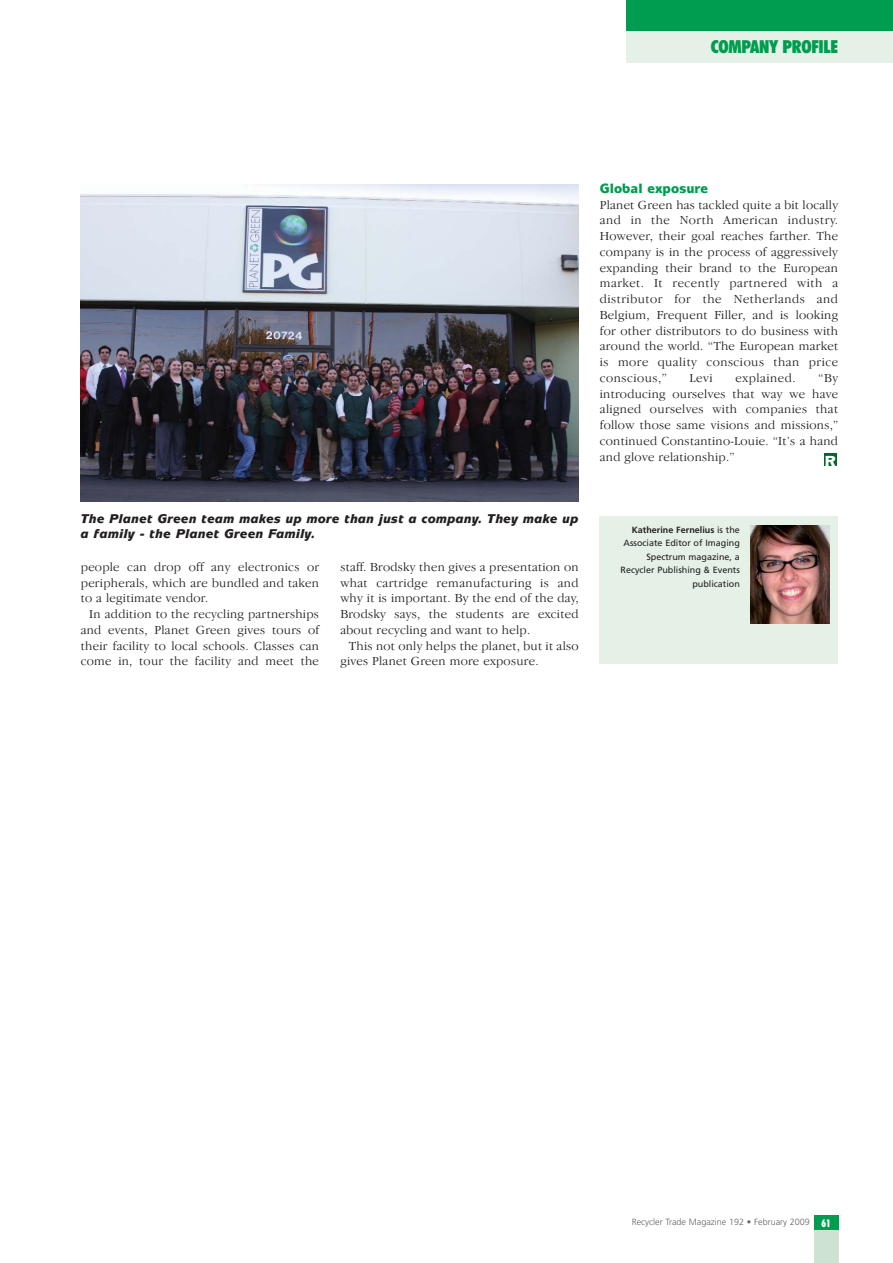
<style>
.page{position:relative;width:893px;height:1263px;background:#fff}
.page>*{position:absolute;margin:0;border:0;box-sizing:border-box;transform-origin:0 0}
.t1{font:900 condensed 18px "Futura BT";letter-spacing:-.015em;color:#009c4f}
.t2{font:900 14.7px "Mixage IT Cby BT";color:#fff}
.t3{font:900 13.5px "Mixage IT Cby BT";letter-spacing:.005em;color:#009c4f;scale:.95 1}
.t4{font:300 12.75px/15.8px "Garamond IT Cby BT";letter-spacing:.02em;color:#231f20;text-align:justify}
.t5{font:italic 900 12.75px/15px "Mixage IT Cby BT";letter-spacing:.005em;color:#231f20}
.t6{font:300 12.75px "Garamond IT Cby BT";letter-spacing:.04em;color:#231f20}
.t7{font:900 condensed 10.5px "Futura BT";color:#fff;scale:.9 1}
.t8{font:9px/13.5px "Frutiger";color:#231f20;text-align:right}
.t9{font:300 9px "Frutiger";color:#636466}
.s1{font-weight:700}
</style>
<div class="page">
<div style="left:813px;top:1215px;width:25px;height:48px;background:#009c4f"></div>
<div style="left:813px;top:1231px;width:25px;height:32px;background:#cde2d0"></div>
<div style="left:626px;top:0;width:266px;height:63px;background:#e5f0e6"></div>
<div style="left:626px;top:0;width:266px;height:31px;background:#009c4f"></div>
<div style="left:824px;top:453px;width:12px;height:13px;background:#00652e"></div>
<img style="left:81px;top:185px;width:497px;height:317px">
<div style="left:600px;top:516px;width:238px;height:148px;background:#e5f0e6"></div>
<img style="left:750px;top:525px;width:79px;height:98px">
<h1 class="t1" style="left:710px;top:40px;width:129px">COMPANY PROFILE</h1>
<p class="t5" style="left:81px;top:512px;width:499px">The Planet Green team makes up more than just a company. They make up a family - the Planet Green Family.</p>
<p class="t4" style="left:81px;top:560px;width:240px">people can drop off any electronics or peripherals, which are bundled and taken to a legitimate vendor.</p>
<p class="t4" style="left:81px;top:607px;width:240px;text-indent:9px">In addition to the recycling partnerships and events, Planet Green gives tours of their facility to local schools. Classes can come in, tour the facility and meet the</p>
<p class="t4" style="left:340px;top:560px;width:240px">staff. Brodsky then gives a presentation on what cartridge remanufacturing is and why it is important. By the end of the day, Brodsky says, the students are excited about recycling and want to help.</p>
<p class="t4" style="left:340px;top:639px;width:240px;text-indent:9px">This not only helps the planet, but it also gives Planet Green more exposure.</p>
<p class="t3" style="left:600px;top:183px;width:116px">Global exposure</p>
<p class="t4" style="left:600px;top:198px;width:240px">Planet Green has tackled quite a bit locally and in the North American industry.<br>However, their goal reaches farther. The company is in the process of aggressively expanding their brand to the European market. It recently partnered with a distributor for the Netherlands and Belgium, Frequent Filler, and is looking for other distributors to do business with around the world. “The European market is more quality conscious than price conscious,”</p>
<p class="t4" style="left:689px;top:371px;width:25px">Levi</p>
<p class="t6" style="left:735px;top:373px;width:62px">explained.</p>
<p class="t4" style="left:600px;top:371px;width:240px;text-indent:219px">“By introducing ourselves that way we have aligned ourselves with companies that follow those same visions and missions,” continued Constantino-Louie. “It’s a hand and glove relationship.”</p>
<p class="t2" style="left:824px;top:456px;width:13px">R</p>
<p class="t8" style="left:620px;top:524px;width:121px"><span class="s1">Katherine Fernelius</span> is the<br>Associate Editor of Imaging<br>Spectrum magazine, a<br>Recycler Publishing &amp; Events publication</p>
<p class="t9" style="left:631px;top:1219px;width:180px">Recycler Trade Magazine 192 • February 2009</p>
<p class="t7" style="left:821px;top:1219px;width:12px">61</p>
</div>
